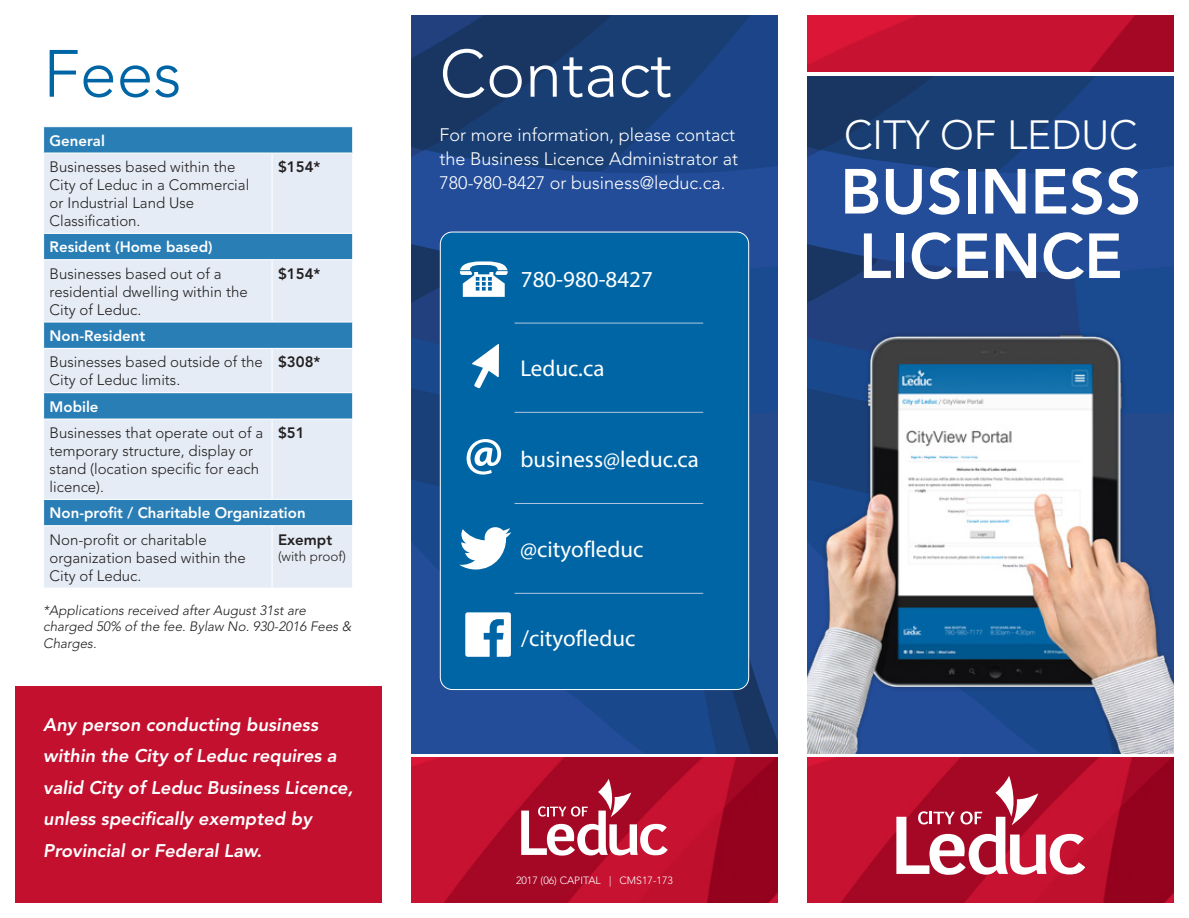
<style>
.page{position:relative;width:1189px;height:918px;background:#fff}
.page>*{position:absolute;margin:0;border:0;box-sizing:border-box;transform-origin:0 0}
.t1{font:300 66px "Avenir LT Std";color:#fff}
.t2{font:300 66px "Avenir LT Std";color:#0065a4}
.body{font:800 63px/64.5px "Avenir LT Std";color:#fff}
.body-2{font:300 40.5px "Avenir LT Std";color:#fff}
.style{font:32.25px "Myriad Arabic";color:#fff}
.body-3{font:italic 800 18.15px/31.5px "Avenir LT Std";color:#fff}
.body-4{font:300 18px/24px "Avenir LT Std";color:#fff}
.body-5{font:300 15px/18px "Avenir LT Std";color:#231f20}
.body-6{font:800 15px "Avenir LT Std";color:#fff}
.body-7{font:800 15px "Avenir LT Std";color:#231f20}
.body-8{font:italic 300 13.5px/16.2px "Avenir LT Std";color:#231f20}
.body-9{font:300 13.5px "Avenir LT Std";color:#231f20}
.t3{font:300 10.5px "Avenir LT Std";color:#fff}
</style>
<div class="page">
<div style="left:15px;top:686px;width:366px;height:216px;background:#c3102f"></div>
<svg style="left:807px;top:77px;width:366px;height:193px;background:#1e4688"></svg>
<img style="left:807px;top:758px;width:366px;height:145px">
<img style="left:807px;top:15px;width:366px;height:57px">
<img style="left:411px;top:758px;width:366px;height:145px">
<svg style="left:896px;top:776px;width:188px;height:99px"></svg>
<svg style="left:521px;top:779px;width:146px;height:77px"></svg>
<svg style="left:411px;top:15px;width:366px;height:739px;background:#145997"></svg>
<hr style="left:515px;top:323px;width:187px;height:1px;background:#b2c7e2">
<hr style="left:515px;top:412px;width:187px;height:1px;background:#b2c7e2">
<hr style="left:515px;top:503px;width:187px;height:1px;background:#b2c7e2">
<hr style="left:515px;top:593px;width:187px;height:1px;background:#b2c7e2">
<img style="left:807px;top:270px;width:366px;height:484px">
<svg style="left:44px;top:127px;width:308px;height:26px;background:#2f81b7"></svg>
<svg style="left:44px;top:154px;width:308px;height:434px;background:#b9d2e6"></svg>
<svg style="left:352px;top:127px;width:1px;height:26px"></svg>
<hr style="left:271px;top:153px;width:1px;height:80px;background:#fff">
<hr style="left:43px;top:233px;width:229px;height:1px;background:#fff">
<hr style="left:272px;top:233px;width:81px;height:1px;background:#fff">
<svg style="left:352px;top:234px;width:1px;height:25px"></svg>
<hr style="left:43px;top:259px;width:229px;height:1px;background:#fff">
<hr style="left:272px;top:259px;width:81px;height:1px;background:#fff">
<hr style="left:271px;top:260px;width:1px;height:62px;background:#fff">
<hr style="left:43px;top:322px;width:229px;height:1px;background:#fff">
<hr style="left:272px;top:322px;width:81px;height:1px;background:#fff">
<svg style="left:352px;top:322px;width:1px;height:26px"></svg>
<hr style="left:43px;top:348px;width:229px;height:1px;background:#fff">
<hr style="left:272px;top:348px;width:81px;height:1px;background:#fff">
<hr style="left:271px;top:349px;width:1px;height:43px;background:#fff">
<hr style="left:43px;top:392px;width:229px;height:1px;background:#fff">
<hr style="left:272px;top:392px;width:81px;height:1px;background:#fff">
<svg style="left:352px;top:393px;width:1px;height:26px"></svg>
<hr style="left:43px;top:419px;width:229px;height:1px;background:#fff">
<hr style="left:272px;top:419px;width:81px;height:1px;background:#fff">
<hr style="left:271px;top:419px;width:1px;height:80px;background:#fff">
<hr style="left:43px;top:499px;width:229px;height:1px;background:#fff">
<hr style="left:272px;top:499px;width:81px;height:1px;background:#fff">
<svg style="left:352px;top:500px;width:1px;height:25px"></svg>
<hr style="left:43px;top:525px;width:229px;height:1px;background:#fff">
<hr style="left:272px;top:525px;width:81px;height:1px;background:#fff">
<hr style="left:271px;top:526px;width:1px;height:62px;background:#fff">
<p class="t2" style="left:43px;top:35px;width:140px">Fees</p>
<p class="body-6" style="left:50px;top:131px;width:57px">General</p>
<p class="body-5" style="left:50px;top:158px;width:201px">Businesses based within the<br>City of Leduc in a Commercial or Industrial Land Use<br>Classification.</p>
<p class="body-7" style="left:278px;top:158px;width:44px">$154*</p>
<p class="body-6" style="left:50px;top:238px;width:165px">Resident (Home based)</p>
<p class="body-5" style="left:50px;top:264px;width:200px">Businesses based out of a residential dwelling within the<br>City of Leduc.</p>
<p class="body-7" style="left:278px;top:264px;width:44px">$154*</p>
<p class="body-6" style="left:50px;top:327px;width:97px">Non-Resident</p>
<p class="body-5" style="left:50px;top:353px;width:215px">Businesses based outside of the<br>City of Leduc limits.</p>
<p class="body-7" style="left:278px;top:353px;width:44px">$308*</p>
<p class="body-6" style="left:50px;top:397px;width:50px">Mobile</p>
<p class="body-5" style="left:50px;top:424px;width:215px">Businesses that operate out of a temporary structure, display or stand (location specific for each licence).</p>
<p class="body-7" style="left:278px;top:424px;width:28px">$51</p>
<p class="body-6" style="left:50px;top:504px;width:257px">Non-profit / Charitable Organization</p>
<p class="body-5" style="left:50px;top:530px;width:198px">Non-profit or charitable organization based within the<br>City of Leduc.</p>
<p class="body-7" style="left:278px;top:530px;width:56px">Exempt</p>
<p class="body-9" style="left:278px;top:548px;width:69px">(with proof)</p>
<p class="body-8" style="left:43px;top:603px;width:309px">*Applications received after August 31st are charged 50% of the fee. Bylaw No. 930-2016 Fees &amp;<br>Charges.</p>
<p class="body-3" style="left:43px;top:709px;width:311px">Any person conducting business within the City of Leduc requires a valid City of Leduc Business Licence, unless specifically exempted by<br>Provincial or Federal Law.</p>
<p class="t1" style="left:439px;top:35px;width:234px">Contact</p>
<p class="body-4" style="left:439px;top:123px;width:300px">For more information, please contact the Business Licence Administrator at<br>780-980-8427 or business@leduc.ca.</p>
<p class="style" style="left:520px;top:257px;width:133px">780-980-8427</p>
<p class="style" style="left:520px;top:346px;width:85px">Leduc.ca</p>
<p class="style" style="left:520px;top:437px;width:180px">business@leduc.ca</p>
<p class="style" style="left:520px;top:528px;width:125px">@cityofleduc</p>
<p class="style" style="left:521px;top:617px;width:116px">/cityofleduc</p>
<p class="t3" style="left:516px;top:874px;width:158px">2017 (06) CAPITAL | CMS17-173</p>
<p class="body-2" style="left:843px;top:111px;width:295px">CITY OF LEDUC</p>
<p class="body" style="left:840px;top:160px;width:302px">BUSINESS<br>LICENCE</p>
</div>
